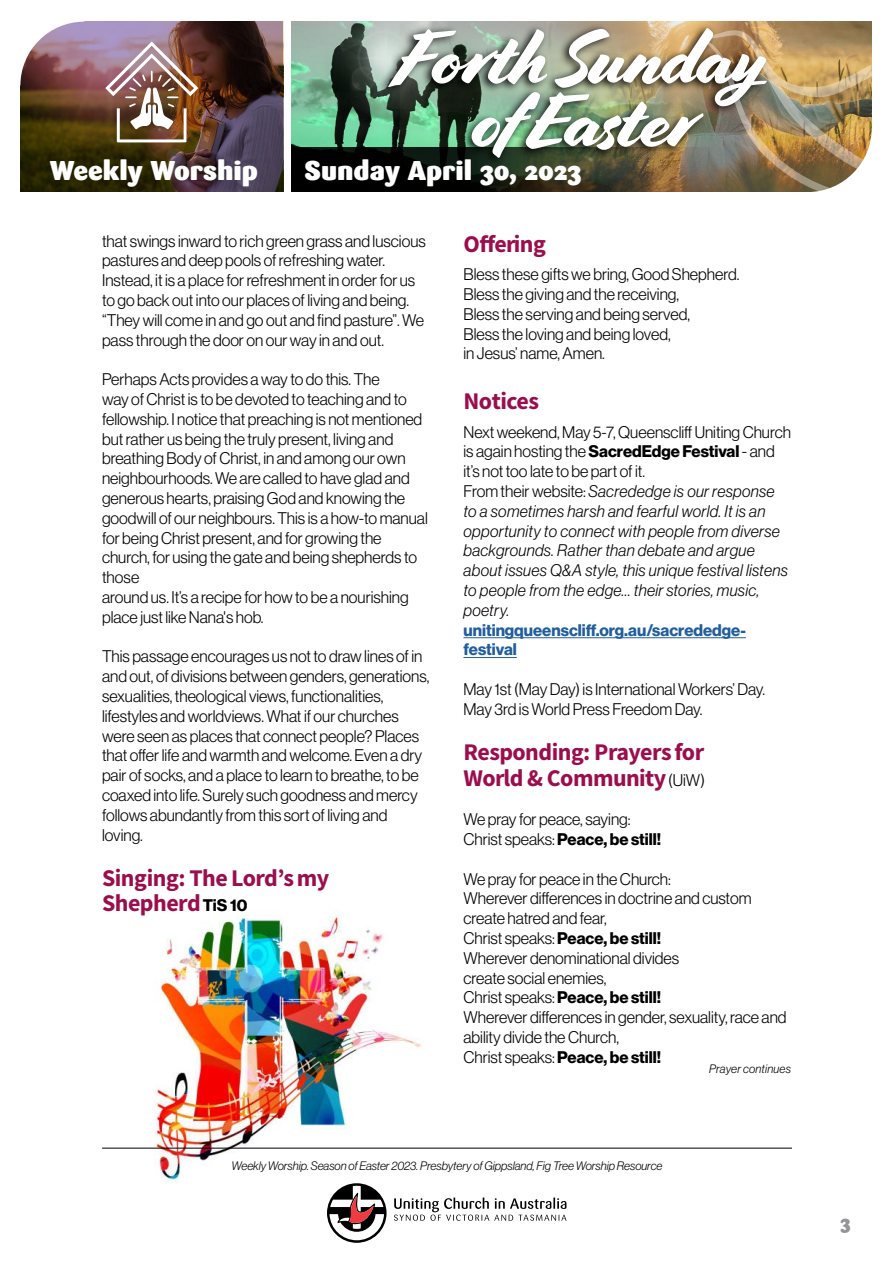
<style>
.page{position:relative;width:893px;height:1263px;background:#fff}
.page>*{position:absolute;margin:0;border:0;box-sizing:border-box;transform-origin:0 0}
.t1{font:76.5px/63px "Cortado";letter-spacing:-.01em;color:#fff;text-align:center}
.t2{font:900 27px "Sari";color:#fff}
.t3{font:24px/25.5px "Source Sans Variable";letter-spacing:-.02em;color:#9b0e4e}
.t4{font:900 19.5px "Sari";color:#939598}
.t5{font:16.5px/19.8px "N Haas Grotesk DS Pro 45 Lt";color:#000}
.t6{font:16.5px/19.8px "N Haas Grotesk DS Pro 46 Lt It";letter-spacing:.02em;color:#000}
.t7{font:16.5px "N Haas Grotesk DS Pro 75 Bd";color:#000}
.t8{font:16.5px/19.8px "N Haas Grotesk DS Pro 75 Bd";color:#215e9e}
.t9{font:12px "N Haas Grotesk DS Pro 46 Lt It";color:#000}
.t10{font:12px "N Haas Grotesk DS Pro 46 Lt It";letter-spacing:.02em;color:#000}
.s1{font-family:"N Haas Grotesk DS Pro 75 Bd";font-size:16.5px;color:#000}
.s2{font-family:"N Haas Grotesk DS Pro 75 Bd"}
.s3{font-family:"N Haas Grotesk DS Pro 45 Lt"}
.s4{font-family:"N Haas Grotesk DS Pro 45 Lt";font-size:16.5px;color:#000}
</style>
<div class="page">
<svg style="left:394px;top:1197px;width:172px;height:24px"></svg>
<svg style="left:327px;top:1183px;width:60px;height:60px"></svg>
<hr style="left:102px;top:1148px;width:690px;height:1px;background:#000">
<img style="left:292px;top:21px;width:407px;height:127px">
<img style="left:20px;top:21px;width:263px;height:171px">
<img style="left:105px;top:42px;width:93px;height:100px">
<svg style="left:20px;top:21px;width:64px;height:64px"></svg>
<svg style="left:292px;top:148px;width:407px;height:44px;background:#201d12"></svg>
<div style="left:377px;top:23px;width:394px;height:145px;background:#000;opacity:.91"></div>
<img style="left:699px;top:21px;width:173px;height:171px">
<img style="left:102px;top:916px;width:382px;height:267px">
<hr style="left:463px;top:637px;width:283px;height:1px;background:#215e9e">
<hr style="left:463px;top:657px;width:54px;height:1px;background:#215e9e">
<h1 class="t1" style="left:396px;top:28px;width:374px">Forth Sunday of Easter</h1>
<h2 class="t2" style="left:50px;top:154px;width:210px">Weekly Worship</h2>
<h2 class="t2" style="left:304px;top:154px;width:278px">Sunday April 30, 2023</h2>
<p class="t5" style="left:102px;top:231px;width:325px">that swings inward to rich green grass and luscious pastures and deep pools of refreshing water.<br>Instead, it is a place for refreshment in order for us to go back out into our places of living and being. “They will come in and go out and find pasture”. We pass through the door on our way in and out.</p>
<p class="t5" style="left:102px;top:369px;width:327px">Perhaps Acts provides a way to do this. The<br>way of Christ is to be devoted to teaching and to fellowship. I notice that preaching is not mentioned but rather us being the truly present, living and breathing Body of Christ, in and among our own neighbourhoods. We are called to have glad and generous hearts, praising God and knowing the goodwill of our neighbours. This is a how-to manual for being Christ present, and for growing the church, for using the gate and being shepherds to those<br>around us. It’s a recipe for how to be a nourishing place just like Nana's hob.</p>
<p class="t5" style="left:102px;top:647px;width:329px">This passage encourages us not to draw lines of in and out, of divisions between genders, generations, sexualities, theological views, functionalities, lifestyles and worldviews. What if our churches were seen as places that connect people? Places that offer life and warmth and welcome. Even a dry pair of socks, and a place to learn to breathe, to be coaxed into life. Surely such goodness and mercy follows abundantly from this sort of living and loving.</p>
<h3 class="t3" style="left:102px;top:865px;width:229px">Singing: The Lord’s my<br>Shepherd<span class="s1">TiS 10</span></h3>
<h3 class="t3" style="left:463px;top:231px;width:84px">Offering</h3>
<p class="t5" style="left:463px;top:264px;width:277px">Bless these gifts we bring, Good Shepherd.<br>Bless the giving and the receiving,<br>Bless the serving and being served,<br>Bless the loving and being loved,<br>in Jesus’ name, Amen.</p>
<h3 class="t3" style="left:463px;top:389px;width:77px">Notices</h3>
<p class="t5" style="left:463px;top:422px;width:329px">Next weekend, May 5-7, Queenscliff Uniting Church is again hosting the <span class="s2">SacredEdge Festival</span> - and it’s not too late to be part of it.</p>
<p class="t6" style="left:463px;top:481px;width:326px"><span class="s3">From their website:</span> Sacrededge is our response to a sometimes harsh and fearful world. It is an opportunity to connect with people from diverse backgrounds. Rather than debate and argue about issues Q&amp;A style, this unique festival listens to people from the edge… their stories, music, poetry.</p>
<p class="t8" style="left:463px;top:620px;width:284px">unitingqueenscliff.org.au/sacrededge&shy;festival</p>
<p class="t5" style="left:463px;top:679px;width:303px">May 1st (May Day) is International Workers’ Day.<br>May 3rd is World Press Freedom Day.</p>
<h3 class="t3" style="left:463px;top:739px;width:243px">Responding: Prayers for<br>World &amp; Community <span class="s4">(UiW)</span></h3>
<p class="t5" style="left:463px;top:809px;width:169px">We pray for peace, saying:</p>
<p class="t7" style="left:463px;top:829px;width:199px"><span class="s3">Christ speaks:</span> Peace, be still!</p>
<p class="t5" style="left:463px;top:869px;width:289px">We pray for peace in the Church:<br>Wherever differences in doctrine and custom create hatred and fear,</p>
<p class="t7" style="left:463px;top:928px;width:199px"><span class="s3">Christ speaks:</span> Peace, be still!</p>
<p class="t5" style="left:463px;top:948px;width:217px">Wherever denominational divides create social enemies,</p>
<p class="t7" style="left:463px;top:988px;width:199px"><span class="s3">Christ speaks:</span> Peace, be still!</p>
<p class="t5" style="left:463px;top:1007px;width:325px">Wherever differences in gender, sexuality, race and ability divide the Church,</p>
<p class="t7" style="left:463px;top:1047px;width:199px"><span class="s3">Christ speaks:</span> Peace, be still!</p>
<p class="t10" style="left:709px;top:1062px;width:83px">Prayer continues</p>
<p class="t9" style="left:232px;top:1159px;width:432px">Weekly Worship. Season of Easter 2023. Presbytery of Gippsland, Fig Tree Worship Resource</p>
<p class="t4" style="left:840px;top:1210px;width:12px">3</p>
</div>
